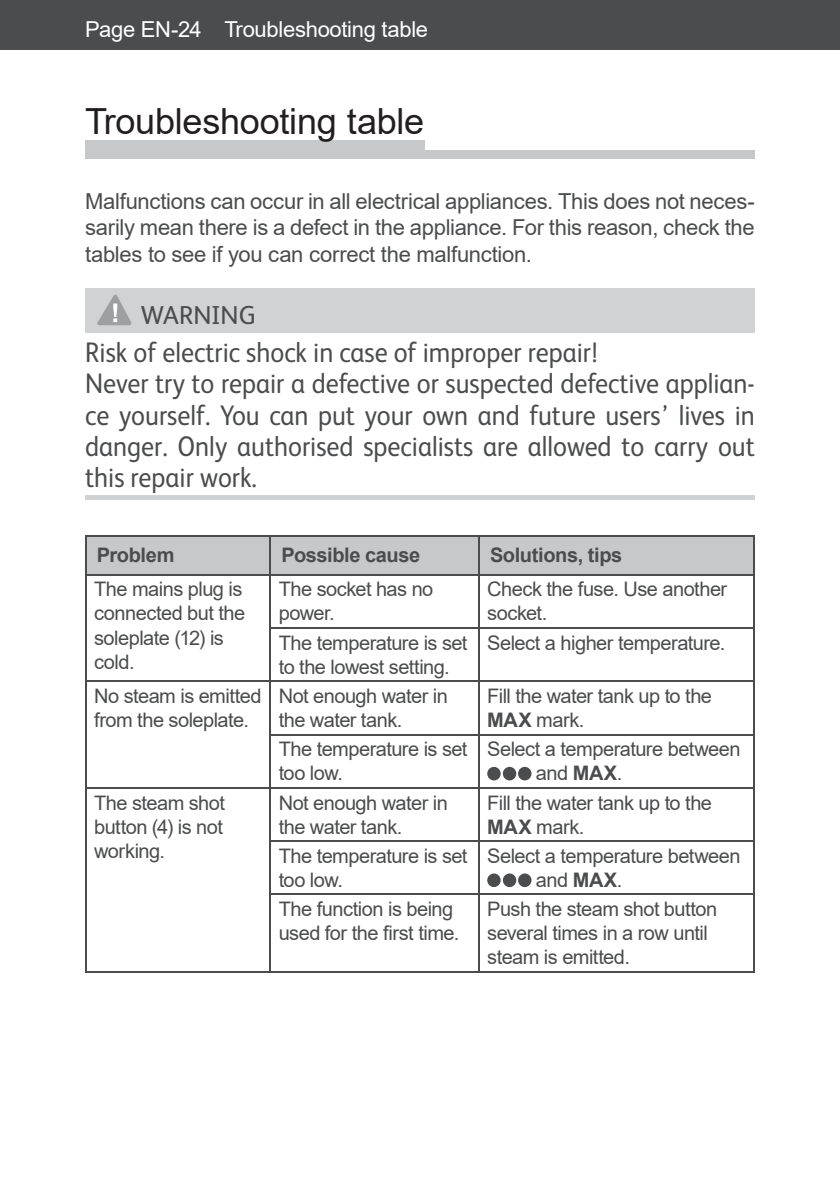
<style>
.page{position:relative;width:840px;height:1191px;background:#fff}
.page>*{position:absolute;margin:0;border:0;box-sizing:border-box;transform-origin:0 0}
.t1{font:36px "Arial";letter-spacing:-.005em;color:#231f20}
.t2{font:28.4px/31.2px "FS Albert";color:#4b4c4d;scale:.92 1}
.t3{font:26px "FS Albert";letter-spacing:-.005em;color:#4b4c4d}
.t4{font:22px/26.4px "Arial";letter-spacing:-.015em;color:#4b4c4d;text-align:justify}
.t5{font:22px "Arial";letter-spacing:-.015em;color:#fff}
.t6{font:20px/24px "Arial";letter-spacing:-.025em;color:#4b4c4d}
.t7{font:700 20px "Arial";letter-spacing:-.02em;color:#4b4c4d}
.s1{font-weight:700}
</style>
<div class="page">
<div style="left:0;top:0;width:839px;height:50px;background:#4b4c4d"></div>
<div style="left:85px;top:141px;width:339px;height:16px;background:#c7c8ca"></div>
<div style="left:85px;top:151px;width:669px;height:8px;background:#c7c8ca"></div>
<div style="left:85px;top:288px;width:669px;height:44px;background:#d1d2d4"></div>
<hr style="left:85px;top:495px;width:669px;height:4px;background:#d1d2d4">
<svg style="left:98px;top:294px;width:34px;height:32px"></svg>
<div style="left:86px;top:536px;width:667px;height:38px;background:#c7c8ca"></div>
<hr style="left:478px;top:575px;width:1px;height:52px;background:#4b4c4d">
<hr style="left:269px;top:627px;width:485px;height:1px;background:#4b4c4d">
<hr style="left:478px;top:628px;width:1px;height:52px;background:#4b4c4d">
<hr style="left:270px;top:680px;width:484px;height:1px;background:#4b4c4d">
<hr style="left:478px;top:681px;width:1px;height:53px;background:#4b4c4d">
<hr style="left:478px;top:735px;width:1px;height:52px;background:#4b4c4d">
<hr style="left:478px;top:841px;width:1px;height:53px;background:#4b4c4d">
<hr style="left:269px;top:734px;width:209px;height:1px;background:#4b4c4d">
<hr style="left:270px;top:787px;width:208px;height:1px;background:#4b4c4d">
<hr style="left:269px;top:840px;width:209px;height:1px;background:#4b4c4d">
<hr style="left:269px;top:894px;width:209px;height:1px;background:#4b4c4d">
<hr style="left:270px;top:971px;width:208px;height:1px;background:#4b4c4d">
<hr style="left:478px;top:734px;width:276px;height:1px;background:#4b4c4d">
<hr style="left:478px;top:787px;width:276px;height:1px;background:#4b4c4d">
<hr style="left:478px;top:788px;width:1px;height:52px;background:#4b4c4d">
<hr style="left:478px;top:840px;width:276px;height:1px;background:#4b4c4d">
<hr style="left:478px;top:894px;width:276px;height:1px;background:#4b4c4d">
<hr style="left:478px;top:895px;width:1px;height:76px;background:#4b4c4d">
<hr style="left:478px;top:971px;width:276px;height:1px;background:#4b4c4d">
<hr style="left:753px;top:575px;width:1px;height:52px;background:#4b4c4d">
<hr style="left:753px;top:628px;width:1px;height:52px;background:#4b4c4d">
<hr style="left:753px;top:681px;width:1px;height:53px;background:#4b4c4d">
<hr style="left:753px;top:735px;width:1px;height:52px;background:#4b4c4d">
<hr style="left:753px;top:788px;width:1px;height:52px;background:#4b4c4d">
<hr style="left:753px;top:841px;width:1px;height:53px;background:#4b4c4d">
<hr style="left:753px;top:895px;width:1px;height:76px;background:#4b4c4d">
<hr style="left:269px;top:536px;width:1px;height:38px;background:#4b4c4d">
<hr style="left:85px;top:575px;width:1px;height:53px;background:#4b4c4d">
<hr style="left:269px;top:575px;width:1px;height:52px;background:#4b4c4d">
<hr style="left:85px;top:628px;width:1px;height:52px;background:#4b4c4d">
<hr style="left:269px;top:628px;width:1px;height:52px;background:#4b4c4d">
<hr style="left:478px;top:536px;width:1px;height:38px;background:#4b4c4d">
<hr style="left:85px;top:535px;width:185px;height:1px;background:#4b4c4d">
<hr style="left:85px;top:536px;width:1px;height:38px;background:#4b4c4d">
<hr style="left:270px;top:535px;width:484px;height:1px;background:#4b4c4d">
<hr style="left:753px;top:536px;width:1px;height:38px;background:#4b4c4d">
<hr style="left:85px;top:574px;width:669px;height:1px;background:#4b4c4d">
<hr style="left:85px;top:788px;width:1px;height:53px;background:#4b4c4d">
<hr style="left:269px;top:788px;width:1px;height:52px;background:#4b4c4d">
<hr style="left:85px;top:841px;width:1px;height:130px;background:#4b4c4d">
<hr style="left:269px;top:895px;width:1px;height:76px;background:#4b4c4d">
<hr style="left:85px;top:971px;width:185px;height:1px;background:#4b4c4d">
<hr style="left:85px;top:680px;width:185px;height:1px;background:#4b4c4d">
<hr style="left:85px;top:681px;width:1px;height:53px;background:#4b4c4d">
<hr style="left:269px;top:681px;width:1px;height:53px;background:#4b4c4d">
<hr style="left:85px;top:734px;width:1px;height:53px;background:#4b4c4d">
<hr style="left:269px;top:735px;width:1px;height:52px;background:#4b4c4d">
<hr style="left:85px;top:787px;width:185px;height:1px;background:#4b4c4d">
<hr style="left:269px;top:841px;width:1px;height:53px;background:#4b4c4d">
<div style="left:487px;top:767px;width:13px;height:13px;background:#4b4c4d;border-radius:50%"></div>
<div style="left:517px;top:767px;width:14px;height:13px;background:#4b4c4d;border-radius:50%"></div>
<div style="left:502px;top:767px;width:14px;height:13px;background:#4b4c4d;border-radius:50%"></div>
<div style="left:487px;top:873px;width:13px;height:14px;background:#4b4c4d;border-radius:50%"></div>
<div style="left:517px;top:873px;width:14px;height:14px;background:#4b4c4d;border-radius:50%"></div>
<div style="left:502px;top:873px;width:14px;height:14px;background:#4b4c4d;border-radius:50%"></div>
<p class="t5" style="left:85px;top:17px;width:344px">Page EN-24 Troubleshooting table</p>
<h1 class="t1" style="left:85px;top:101px;width:340px">Troubleshooting table</h1>
<p class="t4" style="left:85px;top:188px;width:670px">Malfunctions can occur in all electrical appliances. This does not neces&shy;sarily mean there is a defect in the appliance. For this reason, check the tables to see if you can correct the malfunction.</p>
<h3 class="t3" style="left:141px;top:305px;width:117px">WARNING</h3>
<p class="t2" style="left:85px;top:339px;width:729px">Risk of electric shock in case of improper repair!<br>Never try to repair a defective or suspected defective applian&shy;ce yourself. You can put your own and future users’ lives in danger. Only authorised specialists are allowed to carry out this repair work.</p>
<p class="t7" style="left:97px;top:543px;width:79px">Problem</p>
<p class="t7" style="left:281px;top:543px;width:140px">Possible cause</p>
<p class="t7" style="left:490px;top:543px;width:134px">Solutions, tips</p>
<p class="t6" style="left:94px;top:577px;width:153px">The mains plug is connected but the soleplate (12) is cold.</p>
<p class="t6" style="left:278px;top:577px;width:156px">The socket has no power.</p>
<p class="t6" style="left:487px;top:577px;width:241px">Check the fuse. Use another socket.</p>
<p class="t6" style="left:278px;top:631px;width:190px">The temperature is set to the lowest setting.</p>
<p class="t6" style="left:487px;top:631px;width:239px">Select a higher temperature.</p>
<p class="t6" style="left:94px;top:684px;width:169px">No steam is emitted from the soleplate.</p>
<p class="t6" style="left:278px;top:684px;width:170px">Not enough water in the water tank.</p>
<p class="t6" style="left:487px;top:684px;width:226px">Fill the water tank up to the<br><span class="s1">MAX</span> mark.</p>
<p class="t6" style="left:278px;top:737px;width:190px">The temperature is set too low.</p>
<p class="t6" style="left:535px;top:737px;width:206px;text-indent:-49px">Select a temperature between and <span class="s1">MAX</span>.</p>
<p class="t6" style="left:94px;top:791px;width:132px;text-align:justify">The steam shot button (4) is not working.</p>
<p class="t6" style="left:278px;top:791px;width:170px">Not enough water in the water tank.</p>
<p class="t6" style="left:487px;top:791px;width:226px">Fill the water tank up to the<br><span class="s1">MAX</span> mark.</p>
<p class="t6" style="left:278px;top:844px;width:190px">The temperature is set too low.</p>
<p class="t6" style="left:535px;top:844px;width:206px;text-indent:-49px">Select a temperature between and <span class="s1">MAX</span>.</p>
<p class="t6" style="left:278px;top:897px;width:182px">The function is being used for the first time.</p>
<p class="t6" style="left:487px;top:897px;width:231px">Push the steam shot button several times in a row until steam is emitted.</p>
</div>
